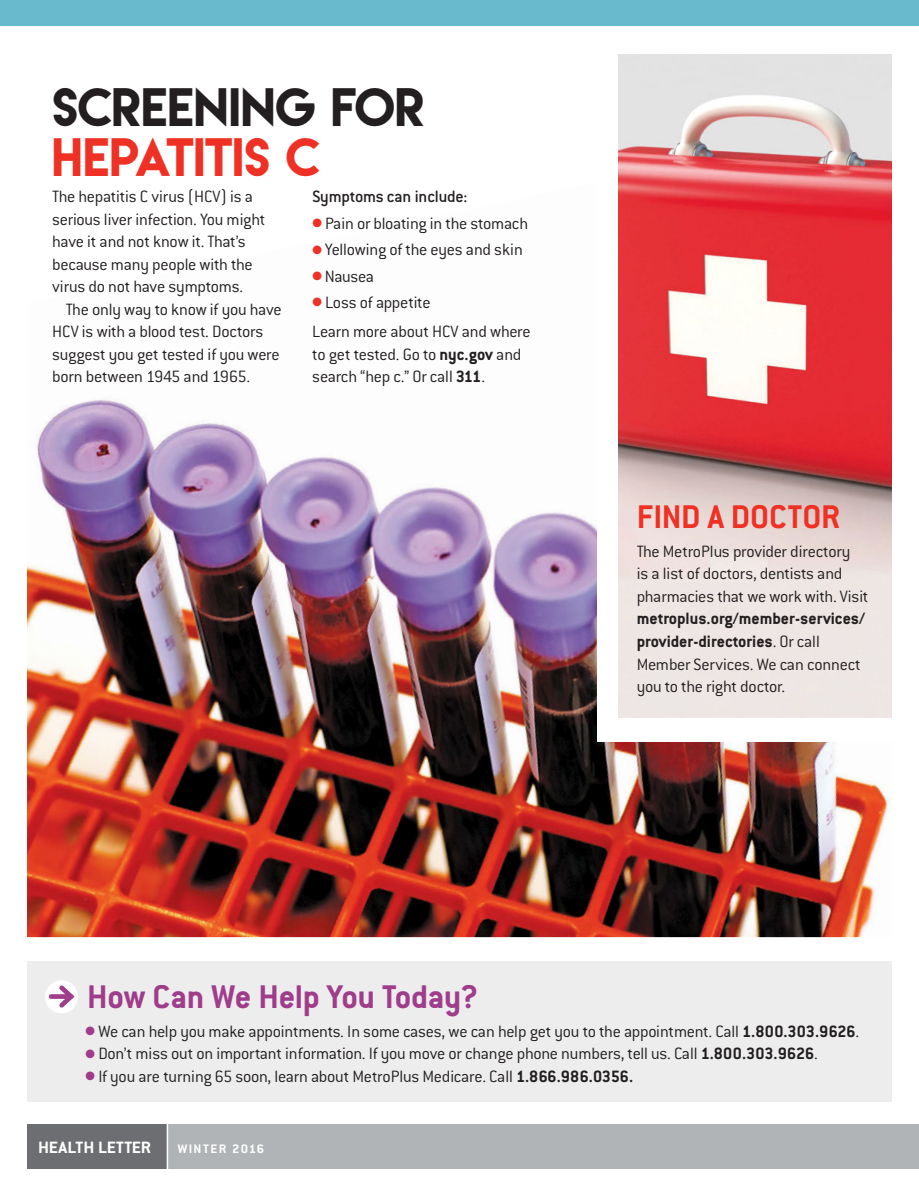
<style>
.page{position:relative;width:919px;height:1189px;background:#fff}
.page>*{position:absolute;margin:0;border:0;box-sizing:border-box;transform-origin:0 0}
.t1{font:48px "Lemon Milk";letter-spacing:.005em;color:#231f20}
.t2{font:48px "Lemon Milk";letter-spacing:-.02em;color:#ee3124}
.t3{font:700 36px "Conduit ITC";letter-spacing:-.01em;color:#9f3d8b}
.t4{font:700 36px "Conduit ITC";letter-spacing:-.005em;color:#ee3124}
.t5{font:300 18px/22.5px "Conduit ITC";letter-spacing:-.015em;color:#231f20}
.t6{font:500 18px "Conduit ITC";letter-spacing:-.015em;color:#231f20}
.t7{font:700 18px "Conduit ITC";letter-spacing:-.005em;color:#fff;scale:1.08 1}
.t8{font:700 13.5px "Conduit ITC";letter-spacing:.095em;color:#fff;scale:1.08 1}
.s1{color:#ee3124}
.s2{font-weight:700}
.s3{color:#9f3d8b}
</style>
<div class="page">
<div style="left:167px;top:1123px;width:751px;height:45px;background:#b1b4b6"></div>
<div style="left:0;top:0;width:918px;height:26px;background:#69bacd"></div>
<div style="left:27px;top:1123px;width:140px;height:45px;background:#6d6e71"></div>
<img style="left:27px;top:398px;width:862px;height:538px">
<div style="left:27px;top:960px;width:864px;height:140px;background:#ededee"></div>
<div style="left:597px;top:39px;width:306px;height:702px;background:#fff"></div>
<img style="left:618px;top:54px;width:273px;height:663px">
<div style="left:45px;top:979px;width:33px;height:34px;background:#fff;border-radius:50%"></div>
<svg style="left:51px;top:994px;width:4px;height:4px"></svg>
<svg style="left:55px;top:980px;width:23px;height:31px"></svg>
<hr style="left:167px;top:1122px;width:1px;height:60px;background:#fff">
<h1 class="t1" style="left:52px;top:74px;width:374px">SCREENING FOR</h1>
<h1 class="t2" style="left:52px;top:123px;width:269px">HEPATITIS C</h1>
<p class="t6" style="left:312px;top:186px;width:156px">Symptoms can include:</p>
<p class="t5" style="left:312px;top:212px;width:217px"><span class="s1">●</span> Pain or bloating in the stomach</p>
<p class="t5" style="left:312px;top:238px;width:212px"><span class="s1">●</span> Yellowing of the eyes and skin</p>
<p class="t5" style="left:312px;top:264px;width:63px"><span class="s1">●</span> Nausea</p>
<p class="t5" style="left:312px;top:287px;width:220px;line-height:29.2px"><span class="s1">●</span> Loss of appetite<br>Learn more about HCV and where</p>
<p class="t5" style="left:312px;top:343px;width:210px">to get tested. Go to <span class="s2">nyc.gov</span> and search “hep c.” Or call <span class="s2">311</span>.</p>
<p class="t5" style="left:52px;top:185px;width:214px">The hepatitis C virus (HCV) is a serious liver infection. You might have it and not know it. That’s because many people with the virus do not have symptoms.</p>
<p class="t5" style="left:52px;top:298px;width:231px;text-indent:14px">The only way to know if you have<br>HCV is with a blood test. Doctors suggest you get tested if you were born between 1945 and 1965.</p>
<h2 class="t4" style="left:636px;top:495px;width:205px">FIND A DOCTOR</h2>
<p class="t5" style="left:636px;top:540px;width:233px">The MetroPlus provider directory<br>is a list of doctors, dentists and pharmacies that we work with. Visit</p>
<p class="t5" style="left:636px;top:607px;width:230px"><span class="s2">metroplus.org/member-services/ provider-directories</span>. Or call<br>Member Services. We can connect you to the right doctor.</p>
<h2 class="t3" style="left:87px;top:975px;width:392px">How Can We Help You Today?</h2>
<p class="t5" style="left:86px;top:1019px;width:774px"><span class="s3">●</span> We can help you make appointments. In some cases, we can help get you to the appointment. Call <span class="s2">1.800.303.9626</span>.</p>
<p class="t5" style="left:86px;top:1042px;width:733px"><span class="s3">●</span> Don’t miss out on important information. If you move or change phone numbers, tell us. Call <span class="s2">1.800.303.9626</span>.</p>
<p class="t5" style="left:86px;top:1064px;width:549px"><span class="s3">●</span> If you are turning 65 soon, learn about MetroPlus Medicare. Call <span class="s2">1.866.986.0356.</span></p>
<p class="t7" style="left:38px;top:1136px;width:106px">HEALTH LETTER</p>
<p class="t8" style="left:178px;top:1140px;width:82px">WINTER 2016</p>
</div>
